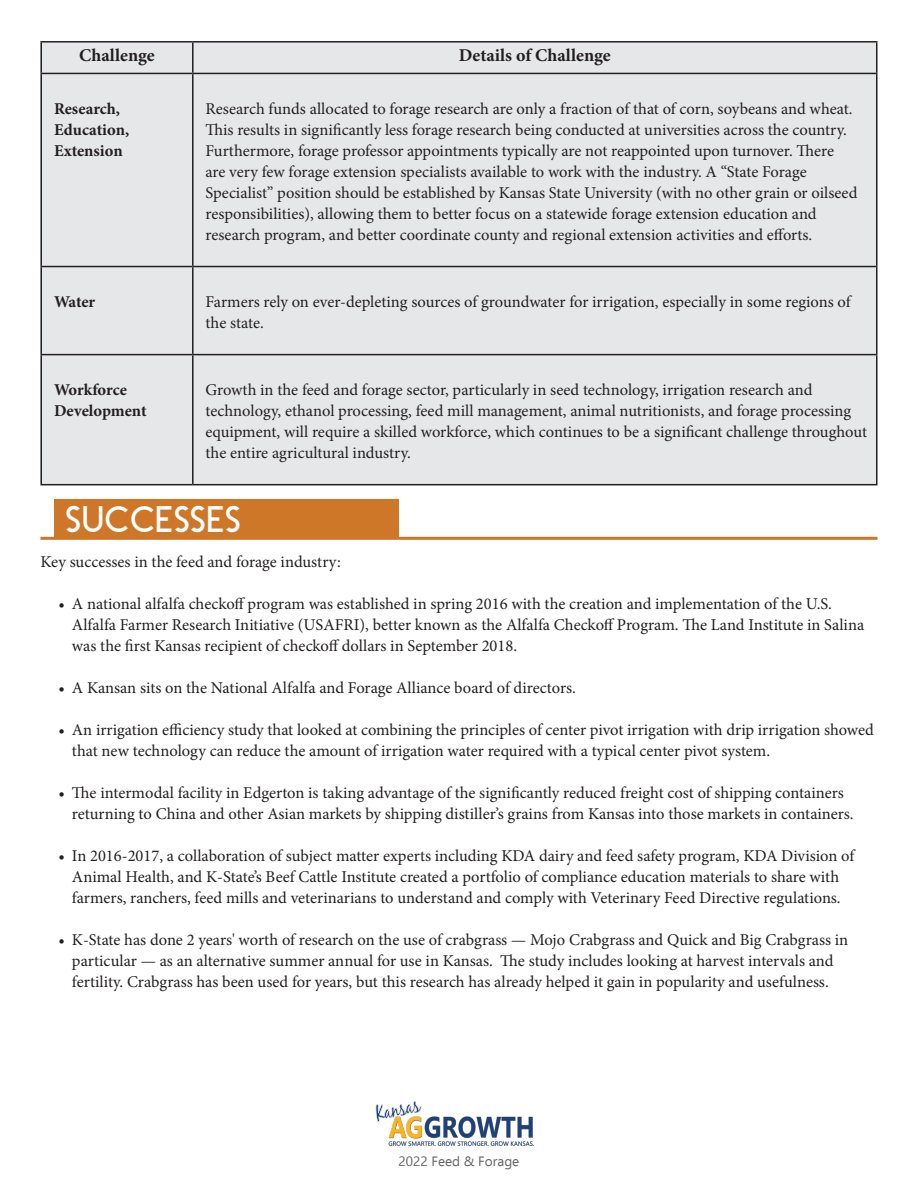
<style>
.page{position:relative;width:918px;height:1188px;background:#fff}
.page>*{position:absolute;margin:0;border:0;box-sizing:border-box;transform-origin:0 0}
.t1{font:34.5px "Stark";color:#fff}
.t2{font:700 18px "Minion Pro";color:#231f20}
.t3{font:16.5px/21px "Minion Pro";color:#231f20}
.t4{font:700 16.5px "Minion Pro";letter-spacing:-.005em;color:#231f20}
.t5{font:13.5px "Ebrima";color:#636366}
</style>
<div class="page">
<div style="left:40px;top:41px;width:838px;height:443px;background:#e6e7e9"></div>
<hr style="left:40px;top:41px;width:153px;height:2px;background:#231f20">
<hr style="left:40px;top:43px;width:2px;height:30px;background:#231f20">
<hr style="left:193px;top:41px;width:685px;height:2px;background:#231f20">
<hr style="left:192px;top:43px;width:2px;height:30px;background:#231f20">
<hr style="left:876px;top:43px;width:2px;height:30px;background:#231f20">
<hr style="left:40px;top:73px;width:153px;height:1px;background:#231f20">
<hr style="left:40px;top:74px;width:2px;height:192px;background:#231f20">
<hr style="left:193px;top:73px;width:685px;height:1px;background:#231f20">
<hr style="left:192px;top:74px;width:2px;height:192px;background:#231f20">
<hr style="left:876px;top:74px;width:2px;height:192px;background:#231f20">
<hr style="left:40px;top:266px;width:153px;height:1px;background:#231f20">
<hr style="left:40px;top:267px;width:2px;height:87px;background:#231f20">
<hr style="left:193px;top:266px;width:685px;height:1px;background:#231f20">
<hr style="left:192px;top:267px;width:2px;height:87px;background:#231f20">
<hr style="left:876px;top:267px;width:2px;height:87px;background:#231f20">
<hr style="left:40px;top:354px;width:153px;height:1px;background:#231f20">
<hr style="left:40px;top:355px;width:2px;height:129px;background:#231f20">
<hr style="left:193px;top:354px;width:685px;height:1px;background:#231f20">
<hr style="left:192px;top:355px;width:2px;height:129px;background:#231f20">
<hr style="left:876px;top:355px;width:2px;height:129px;background:#231f20">
<hr style="left:40px;top:484px;width:153px;height:1px;background:#231f20">
<hr style="left:193px;top:484px;width:685px;height:1px;background:#231f20">
<div style="left:54px;top:499px;width:344px;height:39px;background:#ce7728"></div>
<hr style="left:40px;top:537px;width:838px;height:3px;background:#ce7728">
<img style="left:375px;top:1101px;width:159px;height:45px">
<p class="t2" style="left:79px;top:42px;width:77px">Challenge</p>
<p class="t2" style="left:459px;top:42px;width:154px">Details of Challenge</p>
<p class="t4" style="left:54px;top:97px;width:68px">Research,</p>
<p class="t4" style="left:54px;top:118px;width:77px">Education,</p>
<p class="t4" style="left:54px;top:139px;width:70px">Extension</p>
<p class="t3" style="left:206px;top:98px;width:653px">Research funds allocated to forage research are only a fraction of that of corn, soybeans and wheat.<br>This results in significantly less forage research being conducted at universities across the country.<br>Furthermore, forage professor appointments typically are not reappointed upon turnover. There are very few forage extension specialists available to work with the industry. A “State Forage Specialist” position should be established by Kansas State University (with no other grain or oilseed responsibilities), allowing them to better focus on a statewide forage extension education and research program, and better coordinate county and regional extension activities and efforts.</p>
<p class="t4" style="left:54px;top:290px;width:43px">Water</p>
<p class="t3" style="left:206px;top:291px;width:647px">Farmers rely on ever-depleting sources of groundwater for irrigation, especially in some regions of the state.</p>
<p class="t4" style="left:54px;top:378px;width:74px">Workforce</p>
<p class="t4" style="left:54px;top:399px;width:94px">Development</p>
<p class="t3" style="left:206px;top:379px;width:663px">Growth in the feed and forage sector, particularly in seed technology, irrigation research and technology, ethanol processing, feed mill management, animal nutritionists, and forage processing equipment, will require a skilled workforce, which continues to be a significant challenge throughout the entire agricultural industry.</p>
<p class="t1" style="left:65px;top:493px;width:178px">SUCCESSES</p>
<p class="t3" style="left:40px;top:551px;width:302px">Key successes in the feed and forage industry:</p>
<p class="t3" style="left:72px;top:593px;width:794px;text-indent:-13px">• A national alfalfa checkoff program was established in spring 2016 with the creation and implementation of the U.S.<br>Alfalfa Farmer Research Initiative (USAFRI), better known as the Alfalfa Checkoff Program. The Land Institute in Salina was the first Kansas recipient of checkoff dollars in September 2018.</p>
<p class="t3" style="left:59px;top:677px;width:519px">• A Kansan sits on the National Alfalfa and Forage Alliance board of directors.</p>
<p class="t3" style="left:72px;top:719px;width:803px;text-indent:-13px">• An irrigation efficiency study that looked at combining the principles of center pivot irrigation with drip irrigation showed that new technology can reduce the amount of irrigation water required with a typical center pivot system.</p>
<p class="t3" style="left:72px;top:782px;width:783px;text-indent:-13px">• The intermodal facility in Edgerton is taking advantage of the significantly reduced freight cost of shipping containers returning to China and other Asian markets by shipping distiller’s grains from Kansas into those markets in containers.</p>
<p class="t3" style="left:59px;top:845px;width:797px">• In 2016-2017, a collaboration of subject matter experts including KDA dairy and feed safety program, KDA Division of</p>
<p class="t3" style="left:72px;top:866px;width:769px">Animal Health, and K-State’s Beef Cattle Institute created a portfolio of compliance education materials to share with</p>
<p class="t3" style="left:72px;top:887px;width:770px">farmers, ranchers, feed mills and veterinarians to understand and comply with Veterinary Feed Directive regulations.</p>
<p class="t3" style="left:59px;top:929px;width:791px">• K-State has done 2 years' worth of research on the use of crabgrass — Mojo Crabgrass and Quick and Big Crabgrass in</p>
<p class="t3" style="left:72px;top:950px;width:763px">particular — as an alternative summer annual for use in Kansas. The study includes looking at harvest intervals and</p>
<p class="t3" style="left:72px;top:971px;width:758px">fertility. Crabgrass has been used for years, but this research has already helped it gain in popularity and usefulness.</p>
<p class="t5" style="left:399px;top:1151px;width:122px">2022 Feed &amp; Forage</p>
</div>
